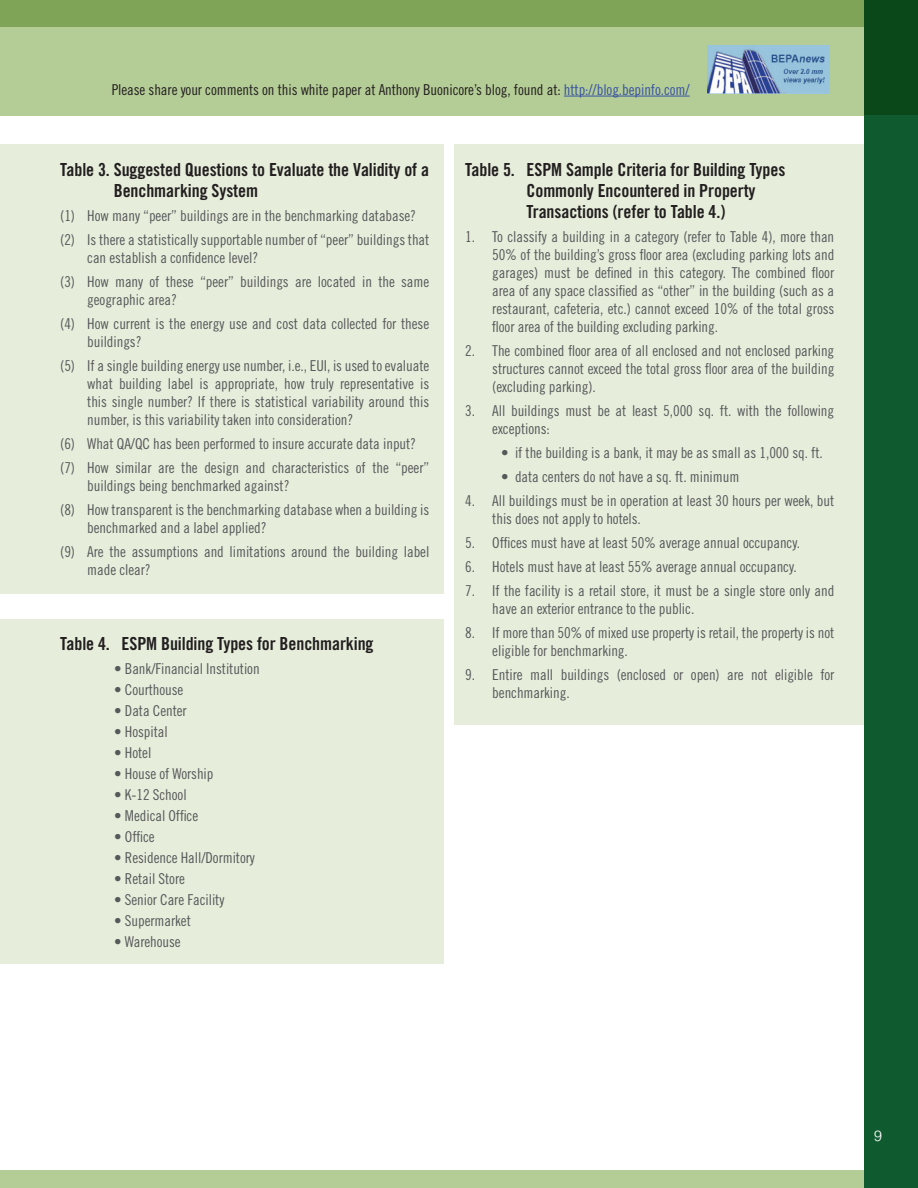
<style>
.page{position:relative;width:918px;height:1188px;background:#fff}
.page>*{position:absolute;margin:0;border:0;box-sizing:border-box;transform-origin:0 0}
.t1{font:18px/21px "Trade Gothic Bold Cond Twenty";letter-spacing:-.005em;color:#231f20}
.t2{font:15px/18px "Trade Gothic Cond Eighteen";letter-spacing:-.005em;color:#57585a}
.t3{font:15px "Trade Gothic Cond Eighteen";letter-spacing:-.005em;color:#231f20}
.t4{font:300 15px "Swiss";color:#fff}
.s1{color:#3853a3}
</style>
<div class="page">
<div style="left:455px;top:144px;width:444px;height:580px;background:#e6eedb"></div>
<div style="left:0;top:144px;width:444px;height:450px;background:#e6eedb"></div>
<div style="left:0;top:620px;width:444px;height:344px;background:#e6eedb"></div>
<div style="left:0;top:1170px;width:918px;height:18px;background:#b4cc95"></div>
<div style="left:0;top:0;width:918px;height:115px;background:#b4cc95"></div>
<div style="left:0;top:0;width:918px;height:27px;background:#7fa357"></div>
<div style="left:864px;top:0;width:54px;height:1188px;background:#0f5a2e"></div>
<div style="left:864px;top:0;width:54px;height:115px;background:#0a481a"></div>
<img style="left:707px;top:45px;width:123px;height:49px">
<hr style="left:564px;top:96px;width:126px;height:1px;background:#3853a3">
<p class="t3" style="left:112px;top:80px;width:580px">Please share your comments on this white paper at Anthony Buonicore’s blog, found at: <span class="s1">http://blog.bepinfo.com/</span></p>
<p class="t1" style="left:114px;top:159px;width:317px;text-indent:-53px">Table 3. Suggested Questions to Evaluate the Validity of a<br>Benchmarking System</p>
<p class="t2" style="left:60px;top:203px;width:371px;line-height:24px">(1) How many “peer” buildings are in the benchmarking database? (2) Is there a statistically supportable number of “peer” buildings that</p>
<p class="t2" style="left:60px;top:245px;width:370px;line-height:24px;text-indent:27px">can establish a confidence level?<br>(3) How many of these “peer” buildings are located in the same</p>
<p class="t2" style="left:60px;top:287px;width:370px;line-height:24px;text-indent:27px">geographic area?<br>(4) How current is the energy use and cost data collected for these</p>
<p class="t2" style="left:60px;top:329px;width:371px;line-height:24px;text-indent:27px">buildings?<br>(5) If a single building energy use number, i.e., EUI, is used to evaluate</p>
<p class="t2" style="left:87px;top:374px;width:344px;text-align:justify">what building label is appropriate, how truly representative is this single number? If there is statistical variability around this number, is this variability taken into consideration?</p>
<p class="t2" style="left:60px;top:431px;width:370px;line-height:24px">(6) What QA/QC has been performed to insure accurate data input? (7) How similar are the design and characteristics of the “peer”</p>
<p class="t2" style="left:60px;top:473px;width:370px;line-height:24px;text-indent:27px">buildings being benchmarked against?<br>(8) How transparent is the benchmarking database when a building is</p>
<p class="t2" style="left:60px;top:515px;width:371px;line-height:24px;text-indent:27px">benchmarked and a label applied?<br>(9) Are the assumptions and limitations around the building label</p>
<p class="t2" style="left:87px;top:560px;width:65px">made clear?</p>
<p class="t1" style="left:60px;top:633px;width:315px">Table 4. ESPM Building Types for Benchmarking</p>
<p class="t2" style="left:114px;top:659px;width:147px">• Bank/Financial Institution</p>
<p class="t2" style="left:114px;top:680px;width:71px">• Courthouse</p>
<p class="t2" style="left:114px;top:701px;width:74px">• Data Center</p>
<p class="t2" style="left:114px;top:722px;width:55px">• Hospital</p>
<p class="t2" style="left:114px;top:743px;width:39px">• Hotel</p>
<p class="t2" style="left:114px;top:764px;width:101px">• House of Worship</p>
<p class="t2" style="left:114px;top:785px;width:74px">• K-12 School</p>
<p class="t2" style="left:114px;top:806px;width:85px">• Medical Office</p>
<p class="t2" style="left:114px;top:827px;width:42px">• Office</p>
<p class="t2" style="left:114px;top:848px;width:142px">• Residence Hall/Dormitory</p>
<p class="t2" style="left:114px;top:869px;width:72px">• Retail Store</p>
<p class="t2" style="left:114px;top:890px;width:112px">• Senior Care Facility</p>
<p class="t2" style="left:114px;top:911px;width:78px">• Supermarket</p>
<p class="t2" style="left:114px;top:932px;width:68px">• Warehouse</p>
<p class="t1" style="left:527px;top:159px;width:260px;text-indent:-61px">Table 5. ESPM Sample Criteria for Building Types<br>Commonly Encountered in Property<br>Transactions (refer to Table 4.)</p>
<p class="t2" style="left:492px;top:227px;width:344px;text-align:justify;text-indent:-27px">1. To classify a building in a category (refer to Table 4), more than 50% of the building’s gross floor area (excluding parking lots and garages) must be defined in this category. The combined floor area of any space classified as “other” in the building (such as a restaurant, cafeteria, etc.) cannot exceed 10% of the total gross floor area of the building excluding parking.</p>
<p class="t2" style="left:492px;top:341px;width:344px;text-align:justify;text-indent:-27px">2. The combined floor area of all enclosed and not enclosed parking structures cannot exceed the total gross floor area of the building (excluding parking).</p>
<p class="t2" style="left:492px;top:401px;width:343px;text-indent:-27px">3. All buildings must be at least 5,000 sq. ft. with the following exceptions:</p>
<p class="t2" style="left:501px;top:443px;width:323px">•● if the building is a bank, it may be as small as 1,000 sq. ft.</p>
<p class="t2" style="left:501px;top:467px;width:240px">•● data centers do not have a sq. ft. minimum</p>
<p class="t2" style="left:492px;top:491px;width:343px;text-indent:-27px">4. All buildings must be in operation at least 30 hours per week, but this does not apply to hotels.</p>
<p class="t2" style="left:465px;top:533px;width:336px">5. Offices must have at least 50% average annual occupancy.</p>
<p class="t2" style="left:465px;top:557px;width:333px">6. Hotels must have at least 55% average annual occupancy.</p>
<p class="t2" style="left:492px;top:581px;width:344px;text-indent:-27px">7. If the facility is a retail store, it must be a single store only and have an exterior entrance to the public.</p>
<p class="t2" style="left:492px;top:623px;width:344px;text-indent:-27px">8. If more than 50% of mixed use property is retail, the property is not eligible for benchmarking.</p>
<p class="t2" style="left:492px;top:665px;width:344px;text-indent:-27px">9. Entire mall buildings (enclosed or open) are not eligible for benchmarking.</p>
<p class="t4" style="left:874px;top:1126px;width:9px">9</p>
</div>
